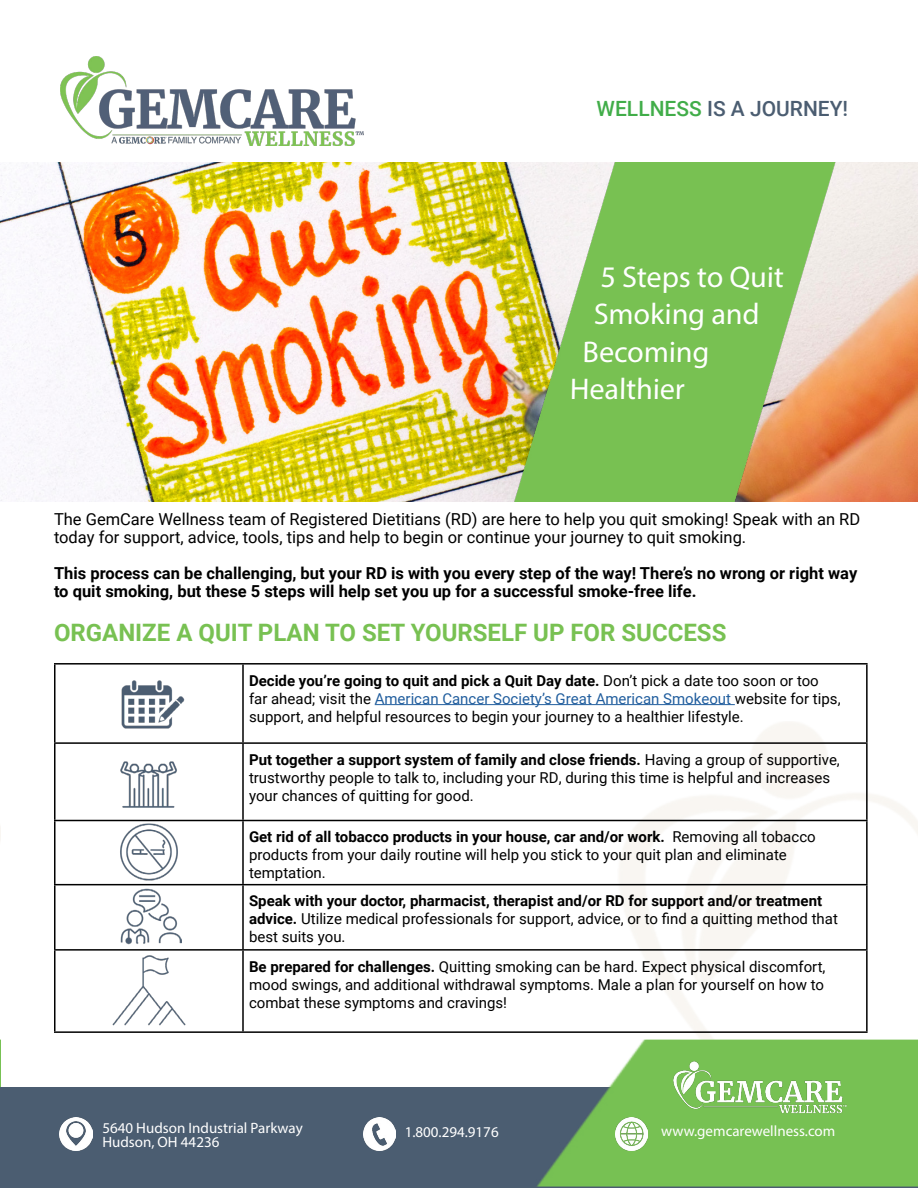
<style>
.page{position:relative;width:918px;height:1188px;background:#fff}
.page>*{position:absolute;margin:0;border:0;box-sizing:border-box;transform-origin:0 0}
.t1{font:30px "Myriad Pro";color:#fff}
.t2{font:700 24px "Roboto";color:#78c152}
.t3{font:500 21px "Roboto";color:#4b5d71}
.t4{font:16.5px/18px "Roboto";color:#000}
.t5{font:700 16.5px/18px "Roboto";color:#000}
.t6{font:15px/18px "Roboto";color:#000}
.t7{font:15px/13.5px "Myriad Pro";color:#fff}
.s1{color:#41ad49}
.s2{font-weight:700}
.s3{color:#215e9e}
</style>
<div class="page">
<img style="left:0;top:827px;width:1px;height:213px">
<img style="left:0;top:1040px;width:1px;height:47px">
<div style="left:0;top:1087px;width:918px;height:101px;background:#4b5d71"></div>
<img style="left:537px;top:1040px;width:381px;height:147px">
<img style="left:60px;top:57px;width:304px;height:89px">
<img style="left:673px;top:1061px;width:176px;height:52px">
<img style="left:364px;top:1118px;width:31px;height:32px">
<img style="left:615px;top:1118px;width:33px;height:33px">
<img style="left:60px;top:1118px;width:32px;height:32px">
<img style="left:0;top:162px;width:918px;height:340px">
<img style="left:514px;top:162px;width:331px;height:340px">
<hr style="left:54px;top:663px;width:189px;height:2px;background:#000">
<hr style="left:54px;top:665px;width:2px;height:77px;background:#000">
<hr style="left:243px;top:663px;width:625px;height:2px;background:#000">
<hr style="left:242px;top:665px;width:2px;height:77px;background:#000">
<hr style="left:866px;top:665px;width:2px;height:77px;background:#000">
<hr style="left:54px;top:742px;width:189px;height:2px;background:#000">
<hr style="left:54px;top:744px;width:2px;height:76px;background:#000">
<hr style="left:243px;top:742px;width:625px;height:2px;background:#000">
<hr style="left:242px;top:744px;width:2px;height:76px;background:#000">
<hr style="left:866px;top:744px;width:2px;height:76px;background:#000">
<hr style="left:54px;top:820px;width:189px;height:1px;background:#000">
<hr style="left:54px;top:821px;width:2px;height:63px;background:#000">
<hr style="left:243px;top:820px;width:625px;height:1px;background:#000">
<hr style="left:242px;top:821px;width:2px;height:63px;background:#000">
<hr style="left:866px;top:821px;width:2px;height:63px;background:#000">
<hr style="left:54px;top:884px;width:189px;height:1px;background:#000">
<hr style="left:54px;top:885px;width:2px;height:64px;background:#000">
<hr style="left:243px;top:884px;width:625px;height:1px;background:#000">
<hr style="left:242px;top:885px;width:2px;height:64px;background:#000">
<hr style="left:866px;top:885px;width:2px;height:64px;background:#000">
<hr style="left:54px;top:949px;width:189px;height:2px;background:#000">
<hr style="left:54px;top:951px;width:2px;height:80px;background:#000">
<hr style="left:243px;top:949px;width:625px;height:2px;background:#000">
<hr style="left:242px;top:951px;width:2px;height:80px;background:#000">
<hr style="left:866px;top:951px;width:2px;height:80px;background:#000">
<hr style="left:54px;top:1031px;width:189px;height:2px;background:#000">
<hr style="left:243px;top:1031px;width:625px;height:2px;background:#000">
<img style="left:121px;top:680px;width:64px;height:49px">
<hr style="left:375px;top:704px;width:360px;height:1px;background:#215e9e">
<img style="left:110px;top:761px;width:78px;height:59px">
<img style="left:116px;top:821px;width:66px;height:124px">
<img style="left:112px;top:955px;width:74px;height:71px">
<h3 class="t3" style="left:597px;top:93px;width:253px"><span class="s1">WELLNESS</span> IS A JOURNEY!</h3>
<h1 class="t1" style="left:600px;top:258px;width:185px">5 Steps to Quit</h1>
<h1 class="t1" style="left:594px;top:296px;width:168px">Smoking and</h1>
<h1 class="t1" style="left:583px;top:333px;width:129px">Becoming</h1>
<h1 class="t1" style="left:570px;top:371px;width:117px">Healthier</h1>
<p class="t4" style="left:54px;top:510px;width:808px">The GemCare Wellness team of Registered Dietitians (RD) are here to help you quit smoking! Speak with an RD today for support, advice, tools, tips and help to begin or continue your journey to quit smoking.</p>
<p class="t5" style="left:54px;top:564px;width:805px">This process can be challenging, but your RD is with you every step of the way! There’s no wrong or right way to quit smoking, but these 5 steps will help set you up for a successful smoke-free life.</p>
<h2 class="t2" style="left:54px;top:616px;width:674px">ORGANIZE A QUIT PLAN TO SET YOURSELF UP FOR SUCCESS</h2>
<p class="t6" style="left:249px;top:671px;width:593px"><span class="s2">Decide you’re going to quit and pick a Quit Day date.</span> Don’t pick a date too soon or too far ahead; visit the <span class="s3">American Cancer Society’s Great American Smokeout</span> website for tips, support, and helpful resources to begin your journey to a healthier lifestyle.</p>
<p class="t6" style="left:249px;top:750px;width:592px"><span class="s2">Put together a support system of family and close friends.</span> Having a group of supportive, trustworthy people to talk to, including your RD, during this time is helpful and increases your chances of quitting for good.</p>
<p class="t6" style="left:249px;top:827px;width:568px"><span class="s2">Get rid of all tobacco products in your house, car and/or work.</span> Removing all tobacco products from your daily routine will help you stick to your quit plan and eliminate temptation.</p>
<p class="t6" style="left:249px;top:892px;width:590px"><span class="s2">Speak with your doctor, pharmacist, therapist and/or RD for support and/or treatment advice.</span> Utilize medical professionals for support, advice, or to find a quitting method that best suits you.</p>
<p class="t6" style="left:249px;top:957px;width:578px;text-align:justify"><span class="s2">Be prepared for challenges.</span> Quitting smoking can be hard. Expect physical discomfort, mood swings, and additional withdrawal symptoms. Male a plan for yourself on how to combat these symptoms and cravings!</p>
<p class="t7" style="left:102px;top:1121px;width:202px">5640 Hudson Industrial Parkway<br>Hudson, OH 44236</p>
<p class="t7" style="left:405px;top:1125px;width:95px">1.800.294.9176</p>
<p class="t7" style="left:661px;top:1124px;width:176px">www.gemcarewellness.com</p>
</div>
